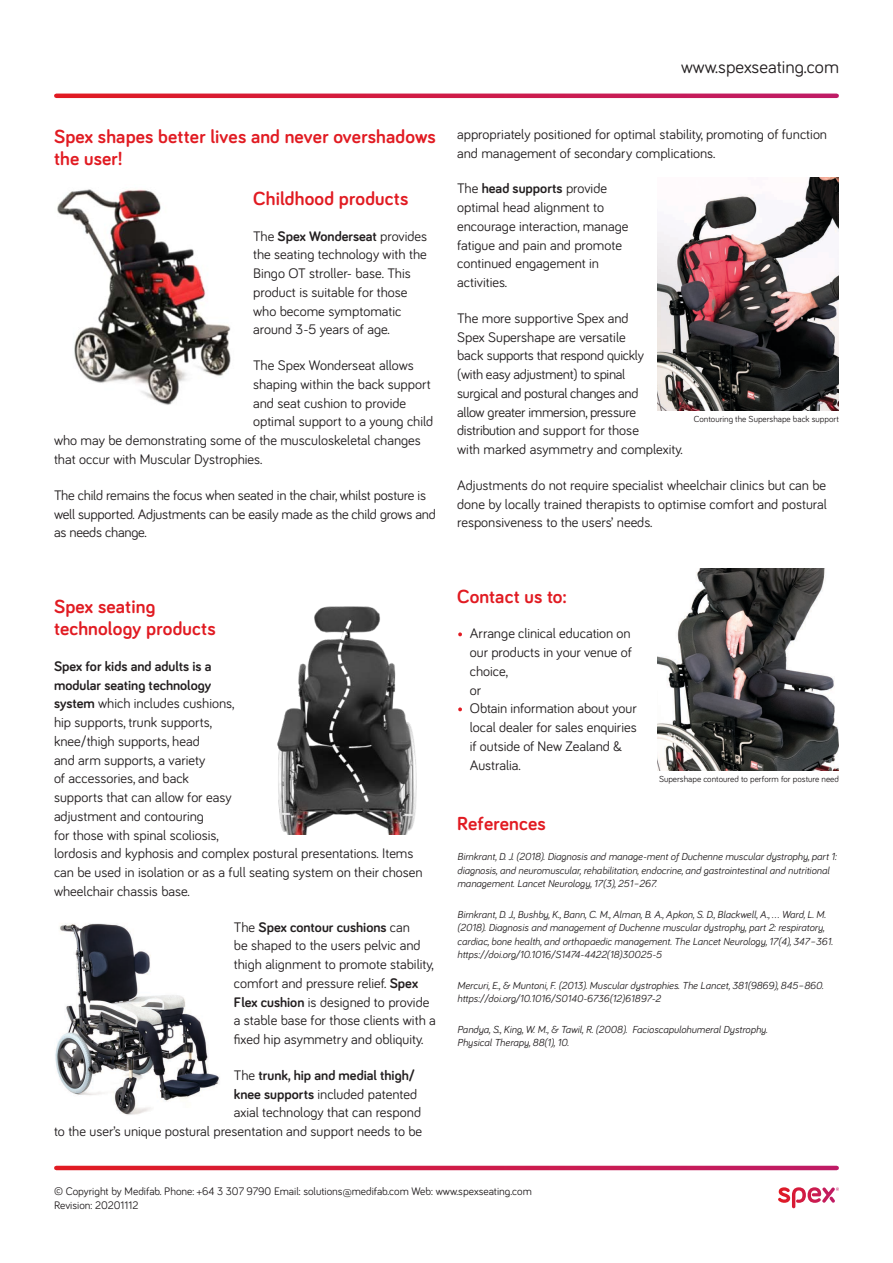
<style>
.page{position:relative;width:893px;height:1263px;background:#fff}
.page>*{position:absolute;margin:0;border:0;box-sizing:border-box;transform-origin:0 0}
.List_Paragraph{font:700 19.5px/22.5px "Bariol";letter-spacing:.01em;color:#e11b22}
.Body{font:700 19.5px "Bariol";letter-spacing:.005em;color:#e11b22}
.t1{font:18.45px "Bariol";color:#231f20}
.List_Paragraph-2{font:14.25px/18.8px "Bariol";color:#231f20}
.List_Paragraph-3{font:14.25px/18.8px "Bariol";letter-spacing:-.02em;color:#231f20}
.List_Paragraph-4{font:700 14.25px "Bariol";color:#231f20}
.List_Paragraph-5{font:11.25px "Bariol";color:#231f20}
.List_Paragraph-6{font:italic 10.5px/13.5px "Bariol";color:#231f20}
.List_Paragraph-7{font:9px "Bariol";color:#231f20}
.s1{font-weight:700}
.s2{font-weight:400}
.s3{color:#fff}
</style>
<div class="page">
<svg style="left:56px;top:94px;width:781px;height:4px;background:#cf1b45"></svg>
<img style="left:277px;top:606px;width:140px;height:229px">
<img style="left:57px;top:189px;width:174px;height:216px">
<svg style="left:56px;top:1166px;width:781px;height:4px;background:#cf1b45"></svg>
<svg style="left:778px;top:1187px;width:61px;height:21px"></svg>
<img style="left:657px;top:177px;width:182px;height:234px">
<img style="left:657px;top:568px;width:182px;height:203px">
<img style="left:55px;top:923px;width:165px;height:192px">
<p class="List_Paragraph" style="left:54px;top:124px;width:383px">Spex shapes better lives and never overshadows the user!</p>
<p class="List_Paragraph" style="left:253px;top:186px;width:157px">Childhood products</p>
<p class="List_Paragraph-2" style="left:253px;top:226px;width:176px">The <span class="s1">Spex Wonderseat</span> provides the seating technology with the<br>Bingo OT stroller- base. This product is suitable for those who become symptomatic around 3-5 years of age.</p>
<p class="List_Paragraph-2" style="left:253px;top:355px;width:162px">The Spex Wonderseat allows</p>
<p class="List_Paragraph-2" style="left:253px;top:374px;width:179px">shaping within the back support</p>
<p class="List_Paragraph-2" style="left:253px;top:393px;width:155px">and seat cushion to provide</p>
<p class="List_Paragraph-2" style="left:253px;top:412px;width:182px">optimal support to a young child</p>
<p class="List_Paragraph-2" style="left:54px;top:430px;width:368px">who may be demonstrating some of the musculoskeletal changes</p>
<p class="List_Paragraph-2" style="left:54px;top:449px;width:210px">that occur with Muscular Dystrophies.</p>
<p class="List_Paragraph-2" style="left:54px;top:485px;width:383px">The child remains the focus when seated in the chair, whilst posture is well supported. Adjustments can be easily made as the child grows and as needs change.</p>
<p class="List_Paragraph" style="left:54px;top:594px;width:163px">Spex seating technology products</p>
<p class="List_Paragraph-2" style="left:54px;top:656px;width:370px"><span class="s1">Spex for kids and adults is a<br>modular seating technology<br>system</span> which includes cushions,<br>hip supports, trunk supports,<br>knee/thigh supports, head<br>and arm supports, a variety<br>of accessories, and back<br>supports that can allow for easy<br>adjustment and contouring<br>for those with spinal scoliosis,<br>lordosis and kyphosis and complex postural presentations. Items can be used in isolation or as a full seating system on their chosen wheelchair chassis base.</p>
<p class="List_Paragraph-2" style="left:234px;top:917px;width:203px">The <span class="s1">Spex contour cushions</span> can<br>be shaped to the users pelvic and thigh alignment to promote stability, comfort and pressure relief. <span class="s1">Spex Flex cushion</span> is designed to provide a stable base for those clients with a fixed hip asymmetry and obliquity.</p>
<p class="List_Paragraph-4" style="left:234px;top:1065px;width:182px"><span class="s2">The</span> trunk, hip and medial thigh/</p>
<p class="List_Paragraph-2" style="left:234px;top:1084px;width:185px"><span class="s1">knee supports</span> included patented</p>
<p class="List_Paragraph-2" style="left:234px;top:1102px;width:189px">axial technology that can respond</p>
<p class="List_Paragraph-2" style="left:54px;top:1121px;width:370px">to the user’s unique postural presentation and support needs to be</p>
<p class="t1" style="left:681px;top:55px;width:159px">www.spexseating.com</p>
<p class="List_Paragraph-2" style="left:457px;top:124px;width:371px">appropriately positioned for optimal stability, promoting of function and management of secondary complications.</p>
<p class="List_Paragraph-2" style="left:457px;top:178px;width:173px">The <span class="s1">head supports</span> provide optimal head alignment to encourage interaction, manage fatigue and pain and promote continued engagement in activities.</p>
<p class="List_Paragraph-3" style="left:457px;top:308px;width:227px">The more supportive Spex and<br>Spex Supershape are versatile<br>back supports that respond quickly<br>(with easy adjustment) to spinal<br>surgical and postural changes and<br>allow greater immersion, pressure distribution and support for those<br>with marked asymmetry and complexity.</p>
<p class="List_Paragraph-2" style="left:457px;top:475px;width:371px;text-align:justify">Adjustments do not require specialist wheelchair clinics but can be done by locally trained therapists to optimise comfort and postural responsiveness to the users’ needs.</p>
<p class="List_Paragraph-7" style="left:694px;top:413px;width:147px">Contouring the Supershape back support</p>
<p class="Body" style="left:457px;top:583px;width:111px">Contact us to:</p>
<p class="List_Paragraph-2" style="left:470px;top:624px;width:163px;text-indent:-13px"><span class="s3">•</span> Arrange clinical education on our products in your venue of choice,<br>or</p>
<p class="List_Paragraph-2" style="left:470px;top:699px;width:168px;text-indent:-13px"><span class="s3">•</span> Obtain information about your local dealer for sales enquiries if outside of New Zealand &amp;<br>Australia.</p>
<p class="List_Paragraph-7" style="left:659px;top:773px;width:181px">Supershape contoured to perform for posture need</p>
<p class="List_Paragraph" style="left:457px;top:811px;width:90px">References</p>
<p class="List_Paragraph-6" style="left:457px;top:849px;width:381px">Birnkrant, D. J. (2018). Diagnosis and manage-ment of Duchenne muscular dystrophy, part 1: diagnosis, and neuromuscular, rehabilitation, endocrine, and gastrointestinal and nutritional management. Lancet Neurology, 17(3), 251–267.</p>
<p class="List_Paragraph-6" style="left:457px;top:907px;width:377px">Birnkrant, D. J., Bushby, K., Bann, C. M., Alman, B. A., Apkon, S. D., Blackwell, A., … Ward, L. M. (2018). Diagnosis and management of Duchenne muscular dystrophy, part 2: respiratory, cardiac, bone health, and orthopaedic management. The Lancet Neurology, 17(4), 347–361. https://doi.org/10.1016/S1474-4422(18)30025-5</p>
<p class="List_Paragraph-6" style="left:457px;top:978px;width:368px">Mercuri, E., &amp; Muntoni, F. (2013). Muscular dystrophies. The Lancet, 381(9869), 845–860. https://doi.org/10.1016/S0140-6736(12)61897-2</p>
<p class="List_Paragraph-6" style="left:457px;top:1022px;width:312px">Pandya, S., King, W. M., &amp; Tawil, R. (2008). Facioscapulohumeral Dystrophy.<br>Physical Therapy, 88(1), 10.</p>
<p class="List_Paragraph-5" style="left:54px;top:1184px;width:479px">© Copyright by Medifab. Phone: +64 3 307 9790 Email: solutions@medifab.com Web: www.spexseating.com</p>
<p class="List_Paragraph-5" style="left:54px;top:1197px;width:86px">Revision: 20201112</p>
</div>
